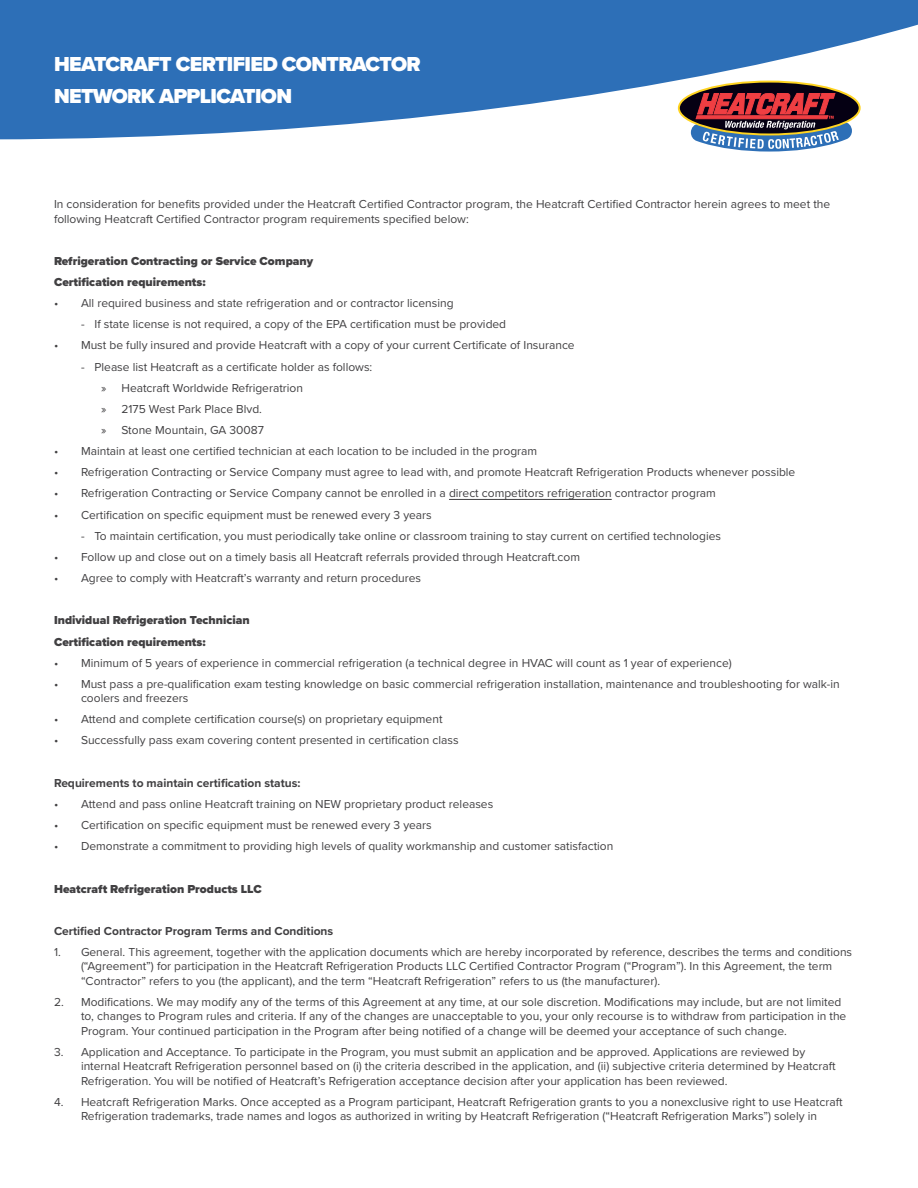
<style>
.page{position:relative;width:918px;height:1188px;background:#fff}
.page>*{position:absolute;margin:0;border:0;box-sizing:border-box;transform-origin:0 0}
.t1{font:900 21px/32.1px "Proxima Nova";letter-spacing:-.03em;color:#fff}
.t2{font:12px/14.4px "Proxima Nova";color:#414042}
.t3{font:900 12px/21.1px "Proxima Nova";color:#414042}
.t4{font:700 12px "Proxima Nova";color:#414042}
</style>
<div class="page">
<svg style="left:0;top:22px;width:918px;height:117px;fill:#2d6fb7"></svg>
<div style="left:679px;top:82px;width:181px;height:52px;background:#050013;border-radius:50%"></div>
<div style="left:678px;top:81px;width:183px;height:54px;border:2px solid #ffd420;border-radius:50%"></div>
<svg style="left:691px;top:93px;width:161px;height:59px"></svg>
<div style="left:0;top:0;width:918px;height:22px;background:#2d6fb7"></div>
<hr style="left:449px;top:499px;width:163px;height:1px;background:#414042">
<h1 class="t1" style="left:54px;top:47px;width:368px">HEATCRAFT CERTIFIED CONTRACTOR<br>NETWORK APPLICATION</h1>
<p class="t2" style="left:54px;top:196px;width:778px">In consideration for benefits provided under the Heatcraft Certified Contractor program, the Heatcraft Certified Contractor herein agrees to meet the following Heatcraft Certified Contractor program requirements specified below:</p>
<p class="t3" style="left:54px;top:250px;width:261px">Refrigeration Contracting or Service Company<br>Certification requirements:</p>
<p class="t2" style="left:54px;top:295px;width:401px">• All required business and state refrigeration and or contractor licensing</p>
<p class="t2" style="left:81px;top:317px;width:427px">- If state license is not required, a copy of the EPA certification must be provided</p>
<p class="t2" style="left:54px;top:338px;width:522px">• Must be fully insured and provide Heatcraft with a copy of your current Certificate of Insurance</p>
<p class="t2" style="left:101px;top:356px;width:273px;line-height:21.1px;text-indent:-20px">- Please list Heatcraft as a certificate holder as follows: » Heatcraft Worldwide Refrigeratrion<br>» 2175 West Park Place Blvd.<br>» Stone Mountain, GA 30087</p>
<p class="t2" style="left:54px;top:443px;width:485px">• Maintain at least one certified technician at each location to be included in the program</p>
<p class="t2" style="left:54px;top:465px;width:743px">• Refrigeration Contracting or Service Company must agree to lead with, and promote Heatcraft Refrigeration Products whenever possible</p>
<p class="t2" style="left:54px;top:486px;width:664px">• Refrigeration Contracting or Service Company cannot be enrolled in a direct competitors refrigeration contractor program</p>
<p class="t2" style="left:54px;top:507px;width:379px">• Certification on specific equipment must be renewed every 3 years</p>
<p class="t2" style="left:81px;top:528px;width:642px">- To maintain certification, you must periodically take online or classroom training to stay current on certified technologies</p>
<p class="t2" style="left:54px;top:549px;width:528px">• Follow up and close out on a timely basis all Heatcraft referrals provided through Heatcraft.com</p>
<p class="t2" style="left:54px;top:570px;width:369px">• Agree to comply with Heatcraft’s warranty and return procedures</p>
<p class="t3" style="left:54px;top:610px;width:197px">Individual Refrigeration Technician<br>Certification requirements:</p>
<p class="t2" style="left:54px;top:655px;width:679px">• Minimum of 5 years of experience in commercial refrigeration (a technical degree in HVAC will count as 1 year of experience)</p>
<p class="t2" style="left:81px;top:676px;width:760px;text-indent:-27px">• Must pass a pre-qualification exam testing knowledge on basic commercial refrigeration installation, maintenance and troubleshooting for walk-in coolers and freezers</p>
<p class="t2" style="left:54px;top:712px;width:390px">• Attend and complete certification course(s) on proprietary equipment</p>
<p class="t2" style="left:54px;top:733px;width:406px">• Successfully pass exam covering content presented in certification class</p>
<p class="t4" style="left:54px;top:774px;width:248px">Requirements to maintain certification status:</p>
<p class="t2" style="left:54px;top:796px;width:441px">• Attend and pass online Heatcraft training on NEW proprietary product releases</p>
<p class="t2" style="left:54px;top:817px;width:379px">• Certification on specific equipment must be renewed every 3 years</p>
<p class="t2" style="left:54px;top:838px;width:561px">• Demonstrate a commitment to providing high levels of quality workmanship and customer satisfaction</p>
<p class="t3" style="left:54px;top:878px;width:209px">Heatcraft Refrigeration Products LLC</p>
<p class="t4" style="left:54px;top:922px;width:281px">Certified Contractor Program Terms and Conditions</p>
<p class="t2" style="left:81px;top:944px;width:773px;text-indent:-27px">1. General. This agreement, together with the application documents which are hereby incorporated by reference, describes the terms and conditions (“Agreement”) for participation in the Heatcraft Refrigeration Products LLC Certified Contractor Program (“Program”). In this Agreement, the term “Contractor” refers to you (the applicant), and the term “Heatcraft Refrigeration” refers to us (the manufacturer).</p>
<p class="t2" style="left:81px;top:994px;width:767px;text-indent:-27px">2. Modifications. We may modify any of the terms of this Agreement at any time, at our sole discretion. Modifications may include, but are not limited to, changes to Program rules and criteria. If any of the changes are unacceptable to you, your only recourse is to withdraw from participation in the<br>Program. Your continued participation in the Program after being notified of a change will be deemed your acceptance of such change.</p>
<p class="t2" style="left:81px;top:1044px;width:756px;text-indent:-27px">3. Application and Acceptance. To participate in the Program, you must submit an application and be approved. Applications are reviewed by internal Heatcraft Refrigeration personnel based on (i) the criteria described in the application, and (ii) subjective criteria determined by Heatcraft<br>Refrigeration. You will be notified of Heatcraft’s Refrigeration acceptance decision after your application has been reviewed.</p>
<p class="t2" style="left:54px;top:1094px;width:790px;text-align:center">4. Heatcraft Refrigeration Marks. Once accepted as a Program participant, Heatcraft Refrigeration grants to you a nonexclusive right to use Heatcraft<br>Refrigeration trademarks, trade names and logos as authorized in writing by Heatcraft Refrigeration (“Heatcraft Refrigeration Marks”) solely in</p>
</div>
